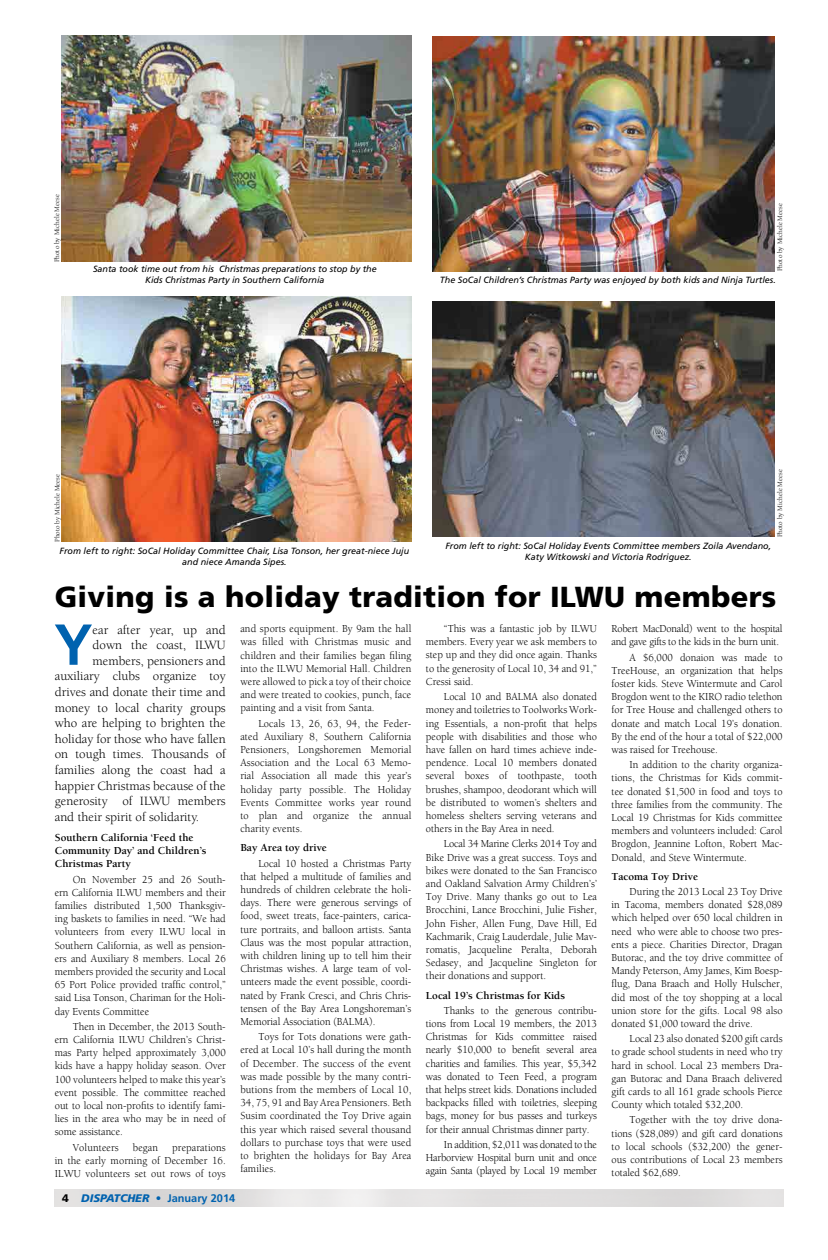
<style>
.page{position:relative;width:828px;height:1260px;background:#fff}
.page>*{position:absolute;margin:0;border:0;box-sizing:border-box;transform-origin:0 0}
.t1{font:700 57.7px "Frutiger";color:#0062af}
.t2{font:900 29px "Frutiger";letter-spacing:.01em;color:#000}
.t3{font:13px "Berkeley";color:#000}
.t4{font:11px/13.2px "Berkeley";color:#000;text-align:justify;scale:.95 1}
.t5{font:700 11px/13.2px "Berkeley";color:#000}
.t6{font:11px/13.2px "Berkeley";letter-spacing:-.02em;color:#000;scale:.95 1}
.t7{font:700 11px "Frutiger";color:#0062af}
.t8{font:italic 9px/10.8px "Frutiger";color:#000;text-align:center}
.t9{font:7px "Berkeley";color:#000}
.s1{font-weight:900;color:#000}
.s2{font-weight:900;font-style:italic}
</style>
<div class="page">
<img style="left:61px;top:36px;width:350px;height:225px">
<img style="left:62px;top:297px;width:349px;height:245px">
<img style="left:432px;top:36px;width:343px;height:235px">
<img style="left:432px;top:301px;width:343px;height:235px">
<p class="t9" style="left:53px;top:262px;width:70px;rotate:-90deg">Photo by Michele Meese</p>
<p class="t8" style="left:93px;top:263px;width:285px">Santa took time out from his Christmas preparations to stop by the</p>
<p class="t8" style="left:145px;top:274px;width:181px">Kids Christmas Party in Southern California</p>
<p class="t9" style="left:776px;top:271px;width:70px;rotate:-90deg">Photo by Michele Meese</p>
<p class="t8" style="left:440px;top:274px;width:337px">The SoCal Children’s Christmas Party was enjoyed by both kids and Ninja Turtles.</p>
<p class="t9" style="left:54px;top:542px;width:70px;rotate:-90deg">Photo by Michele Meese</p>
<p class="t8" style="left:60px;top:545px;width:351px">From left to right: SoCal Holiday Committee Chair, Lisa Tonson, her great-niece Juju and niece Amanda Sipes.</p>
<p class="t9" style="left:776px;top:537px;width:70px;rotate:-90deg">Photo by Michele Meese</p>
<p class="t8" style="left:445px;top:540px;width:327px">From left to right: SoCal Holiday Events Committee members Zoila Avendano,<br>Katy Witkowski and Victoria Rodriguez.</p>
<h2 class="t2" style="left:55px;top:579px;width:723px">Giving is a holiday tradition for ILWU members</h2>
<h1 class="t1" style="left:54px;top:611px;width:40px">Y</h1>
<p class="t3" style="left:93px;top:623px;width:135px">ear after year, up and</p>
<p class="t4" style="left:426px;top:622px;width:181px;text-indent:18px">“This was a fantastic job by ILWU members. Every year we ask members to step up and they did once again. Thanks to the generosity of Local 10, 34 and 91,” Cressi said.</p>
<p class="t4" style="left:426px;top:690px;width:182px;text-indent:18px">Local 10 and BALMA also donated money and toiletries to Toolworks Work&shy;ing Essentials, a non-profit that helps people with disabilities and those who have fallen on hard times achieve inde&shy;pendence. Local 10 members donated several boxes of toothpaste, tooth brushes, shampoo, deodorant which will be distributed to women’s shelters and homeless shelters serving veterans and others in the Bay Area in need.</p>
<p class="t4" style="left:426px;top:837px;width:182px;text-indent:18px">Local 34 Marine Clerks 2014 Toy and Bike Drive was a great success. Toys and bikes were donated to the San Francisco and Oakland Salvation Army Children’s’ Toy Drive. Many thanks go out to Lea Brocchini, Lance Brocchini, Julie Fisher, John Fisher, Allen Fung, Dave Hill, Ed Kachmarik, Craig Lauderdale, Julie Mav&shy;romatis, Jacqueline Peralta, Deborah Sedasey, and Jacqueline Singleton for their donations and support.</p>
<p class="t5" style="left:426px;top:989px;width:141px">Local 19’s Christmas for Kids</p>
<p class="t4" style="left:426px;top:1004px;width:182px;text-indent:18px">Thanks to the generous contribu&shy;tions from Local 19 members, the 2013<br>Christmas for Kids committee raised nearly $10,000 to benefit several area charities and families. This year, $5,342 was donated to Teen Feed, a program that helps street kids. Donations included backpacks filled with toiletries, sleeping bags, money for bus passes and turkeys for their annual Christmas dinner party.</p>
<p class="t4" style="left:426px;top:1138px;width:182px;text-indent:18px">In addition, $2,011 was donated to the Harborview Hospital burn unit and once again Santa (played by Local 19 member</p>
<p class="t6" style="left:612px;top:622px;width:181px">Robert MacDonald) went to the hospital and gave gifts to the kids in the burn unit.</p>
<p class="t4" style="left:612px;top:651px;width:182px;text-indent:18px">A $6,000 donaion was made to TreeHouse, an organization that helps foster kids. Steve Wintermute and Carol Brogdon went to the KIRO radio telethon for Tree House and challenged others to donate and match Local 19’s donation.<br>By the end of the hour a total of $22,000 was raised for Treehouse.</p>
<p class="t4" style="left:612px;top:758px;width:182px;text-indent:18px">In addition to the charity organiza&shy;tions, the Christmas for Kids commit&shy;tee donated $1,500 in food and toys to three families from the community. The Local 19 Christmas for Kids committee members and volunteers included: Carol Brogdon, Jeannine Lofton, Robert Mac-Donald, and Steve Wintermute.</p>
<p class="t5" style="left:612px;top:870px;width:88px">Tacoma Toy Drive</p>
<p class="t4" style="left:612px;top:885px;width:182px;text-indent:18px">During the 2013 Local 23 Toy Drive in Tacoma, members donated $28,089 which helped over 650 local children in need who were able to choose two pres&shy;ents a piece. Charities Director, Dragan Butorac, and the toy drive committee of Mandy Peterson, Amy James, Kim Boesp&shy;flug, Dana Braach and Holly Hulscher, did most of the toy shopping at a local union store for the gifts. Local 98 also donated $1,000 toward the drive.</p>
<p class="t4" style="left:612px;top:1032px;width:182px;text-indent:18px">Local 23 also donated $200 gift cards to grade school students in need who try hard in school. Local 23 members Dra&shy;gan Butorac and Dana Braach delivered gift cards to all 161 grade schools Pierce County which totaled $32,200.</p>
<p class="t4" style="left:612px;top:1114px;width:182px;text-indent:18px">Together with the toy drive dona&shy;tions ($28,089) and gift card donations to local schools ($32,200) the gener&shy;ous contributions of Local 23 members totaled $62,689.</p>
<p class="t4" style="left:240px;top:622px;width:182px">and sports equipment. By 9am the hall was filled with Christmas music and children and their families began filing into the ILWU Memorial Hall. Children were allowed to pick a toy of their choice and were treated to cookies, punch, face painting and a visit from Santa.</p>
<p class="t4" style="left:240px;top:717px;width:182px;text-indent:18px">Locals 13, 26, 63, 94, the Feder&shy;ated Auxiliary 8, Southern California Pensioners, Longshoremen Memorial Association and the Local 63 Memo&shy;rial Association all made this year’s holiday party possible. The Holiday Events Committee works year round to plan and organize the annual charity events.</p>
<p class="t5" style="left:240px;top:842px;width:88px">Bay Area toy drive</p>
<p class="t4" style="left:240px;top:857px;width:182px;text-indent:18px">Local 10 hosted a Christmas Party that helped a multitude of families and hundreds of children celebrate the holi&shy;days. There were generous servings of food, sweet treats, face-painters, carica&shy;ture portraits, and balloon artists. Santa Claus was the most popular attraction, with children lining up to tell him their Christmas wishes. A large team of vol&shy;unteers made the event possible, coordi&shy;nated by Frank Cresci, and Chris Chris&shy;tensen of the Bay Area Longshoreman’s Memorial Association (BALMA).</p>
<p class="t4" style="left:240px;top:1030px;width:182px;text-indent:18px">Toys for Tots donations were gath&shy;ered at Local 10’s hall during the month of December. The success of the event was made possible by the many contri&shy;butions from the members of Local 10, 34, 75, 91 and Bay Area Pensioners. Beth Susim coordinated the Toy Drive again this year which raised several thousand dollars to purchase toys that were used to brighten the holidays for Bay Area families.</p>
<p class="t3" style="left:93px;top:638px;width:135px">down the coast, ILWU</p>
<p class="t3" style="left:93px;top:654px;width:135px">members, pensioners and</p>
<p class="t3" style="left:55px;top:669px;width:173px">auxiliary clubs organize toy</p>
<p class="t3" style="left:55px;top:685px;width:173px">drives and donate their time and</p>
<p class="t3" style="left:55px;top:701px;width:173px">money to local charity groups</p>
<p class="t3" style="left:55px;top:716px;width:172px">who are helping to brighten the</p>
<p class="t3" style="left:55px;top:732px;width:172px">holiday for those who have fallen</p>
<p class="t3" style="left:55px;top:747px;width:173px">on tough times. Thousands of</p>
<p class="t3" style="left:55px;top:763px;width:173px">families along the coast had a</p>
<p class="t3" style="left:55px;top:779px;width:173px">happier Christmas because of the</p>
<p class="t3" style="left:55px;top:794px;width:172px">generosity of ILWU members</p>
<p class="t3" style="left:55px;top:810px;width:146px">and their spirit of solidarity.</p>
<p class="t5" style="left:55px;top:831px;width:153px">Southern California ‘Feed the<br>Community Day’ and Children’s<br>Christmas Party</p>
<p class="t4" style="left:55px;top:873px;width:182px;text-indent:18px">On November 25 and 26 South&shy;ern California ILWU members and their families distributed 1,500 Thanksgiv&shy;ing baskets to families in need. “We had volunteers from every ILWU local in Southern California, as well as pension&shy;ers and Auxiliary 8 members. Local 26 members provided the security and Local 65 Port Police provided traffic control,” said Lisa Tonson, Chariman for the Holi&shy;day Events Committee</p>
<p class="t4" style="left:55px;top:1020px;width:182px;text-indent:18px">Then in December, the 2013 South&shy;ern California ILWU Children’s Christ&shy;mas Party helped approximately 3,000 kids have a happy holiday season. Over 100 volunteers helped to make this year’s event possible. The committee reached out to local non-profits to identify fami&shy;lies in the area who may be in need of some assistance.</p>
<p class="t4" style="left:73px;top:1141px;width:50px">Volunteers</p>
<p class="t4" style="left:133px;top:1141px;width:28px">began</p>
<p class="t4" style="left:55px;top:1141px;width:182px;text-indent:117px">preparations in the early morning of December 16.<br>ILWU volunteers set out rows of toys</p>
<p class="t7" style="left:62px;top:1192px;width:174px"><span class="s1">4</span> <span class="s2">DISPATCHER</span> • January 2014</p>
</div>
